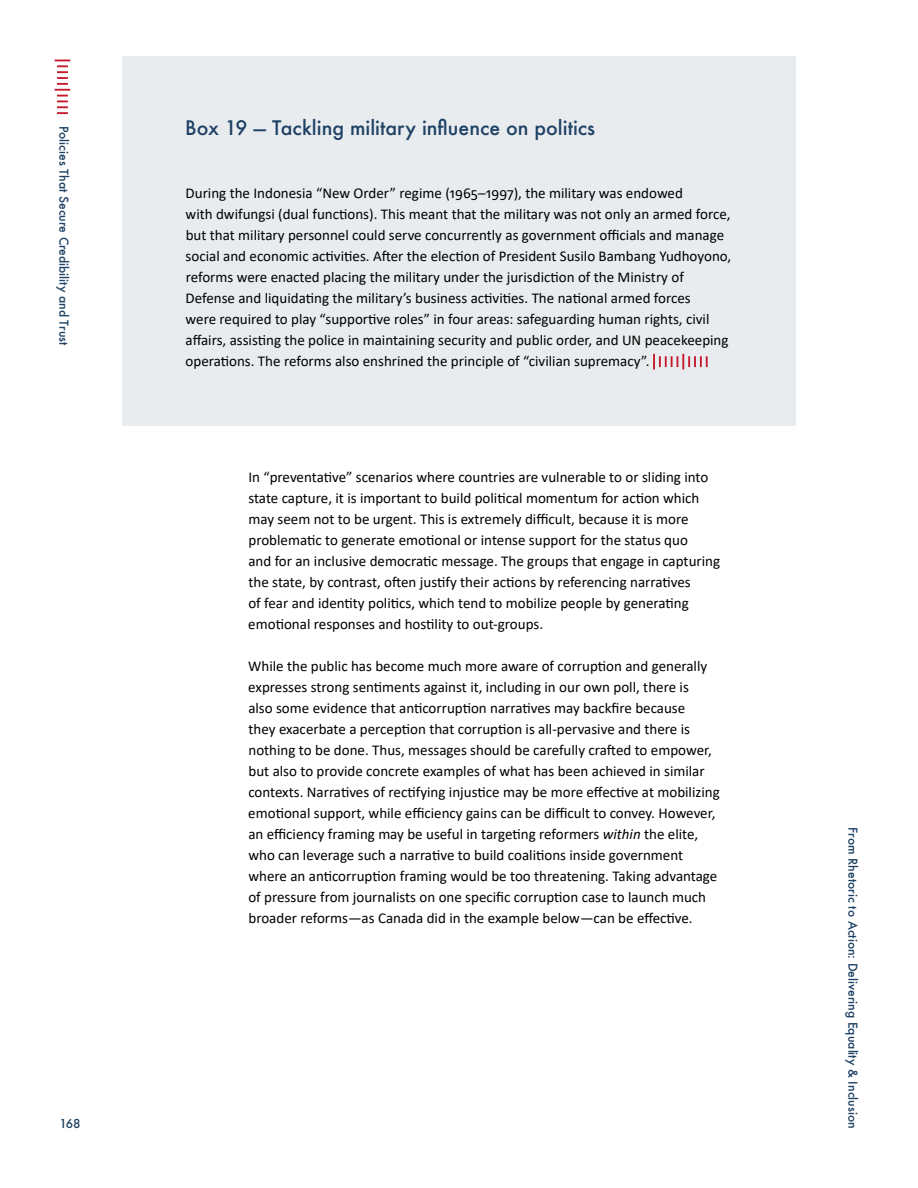
<style>
.page{position:relative;width:918px;height:1188px;background:#fff}
.page>*{position:absolute;margin:0;border:0;box-sizing:border-box;transform-origin:0 0}
.t1{font:500 19.5px "Futura";color:#1e4164}
.t2{font:15px/21px "Calibri";color:#000}
.t3{font:500 12px "Futura";color:#1e4164}
.s1{font-style:italic}
</style>
<div class="page">
<svg style="left:55px;top:60px;width:15px;height:54px"></svg>
<div style="left:122px;top:56px;width:674px;height:147px;background:#e9ecef"></div>
<div style="left:122px;top:134px;width:674px;height:291px;background:#e9ecef"></div>
<svg style="left:653px;top:354px;width:55px;height:15px"></svg>
<p class="t3" style="left:72px;top:126px;width:221px;rotate:90deg">Policies That Secure Credibility and Trust</p>
<h1 class="t1" style="left:185px;top:115px;width:411px">Box 19 — Tackling military influence on politics</h1>
<p class="t2" style="left:186px;top:182px;width:547px">During the Indonesia “New Order” regime (1965–1997), the military was endowed<br>with dwifungsi (dual functions). This meant that the military was not only an armed force, but that military personnel could serve concurrently as government officials and manage social and economic activities. After the election of President Susilo Bambang Yudhoyono, reforms were enacted placing the military under the jurisdiction of the Ministry of Defense and liquidating the military’s business activities. The national armed forces<br>were required to play “supportive roles” in four areas: safeguarding human rights, civil affairs, assisting the police in maintaining security and public order, and UN peacekeeping operations. The reforms also enshrined the principle of “civilian supremacy”.</p>
<p class="t3" style="left:60px;top:1116px;width:23px">168</p>
<p class="t2" style="left:248px;top:466px;width:473px">In “preventative” scenarios where countries are vulnerable to or sliding into state capture, it is important to build political momentum for action which may seem not to be urgent. This is extremely difficult, because it is more problematic to generate emotional or intense support for the status quo<br>and for an inclusive democratic message. The groups that engage in capturing the state, by contrast, often justify their actions by referencing narratives<br>of fear and identity politics, which tend to mobilize people by generating emotional responses and hostility to out-groups.</p>
<p class="t2" style="left:248px;top:655px;width:473px">While the public has become much more aware of corruption and generally expresses strong sentiments against it, including in our own poll, there is<br>also some evidence that anticorruption narratives may backfire because<br>they exacerbate a perception that corruption is all-pervasive and there is nothing to be done. Thus, messages should be carefully crafted to empower, but also to provide concrete examples of what has been achieved in similar contexts. Narratives of rectifying injustice may be more effective at mobilizing emotional support, while efficiency gains can be difficult to convey. However, an efficiency framing may be useful in targeting reformers <span class="s1">within</span> the elite, who can leverage such a narrative to build coalitions inside government where an anticorruption framing would be too threatening. Taking advantage of pressure from journalists on one specific corruption case to launch much broader reforms—as Canada did in the example below—can be effective.</p>
<p class="t3" style="left:861px;top:827px;width:303px;rotate:90deg">From Rhetoric to Action: Delivering Equality &amp; Inclusion</p>
</div>
